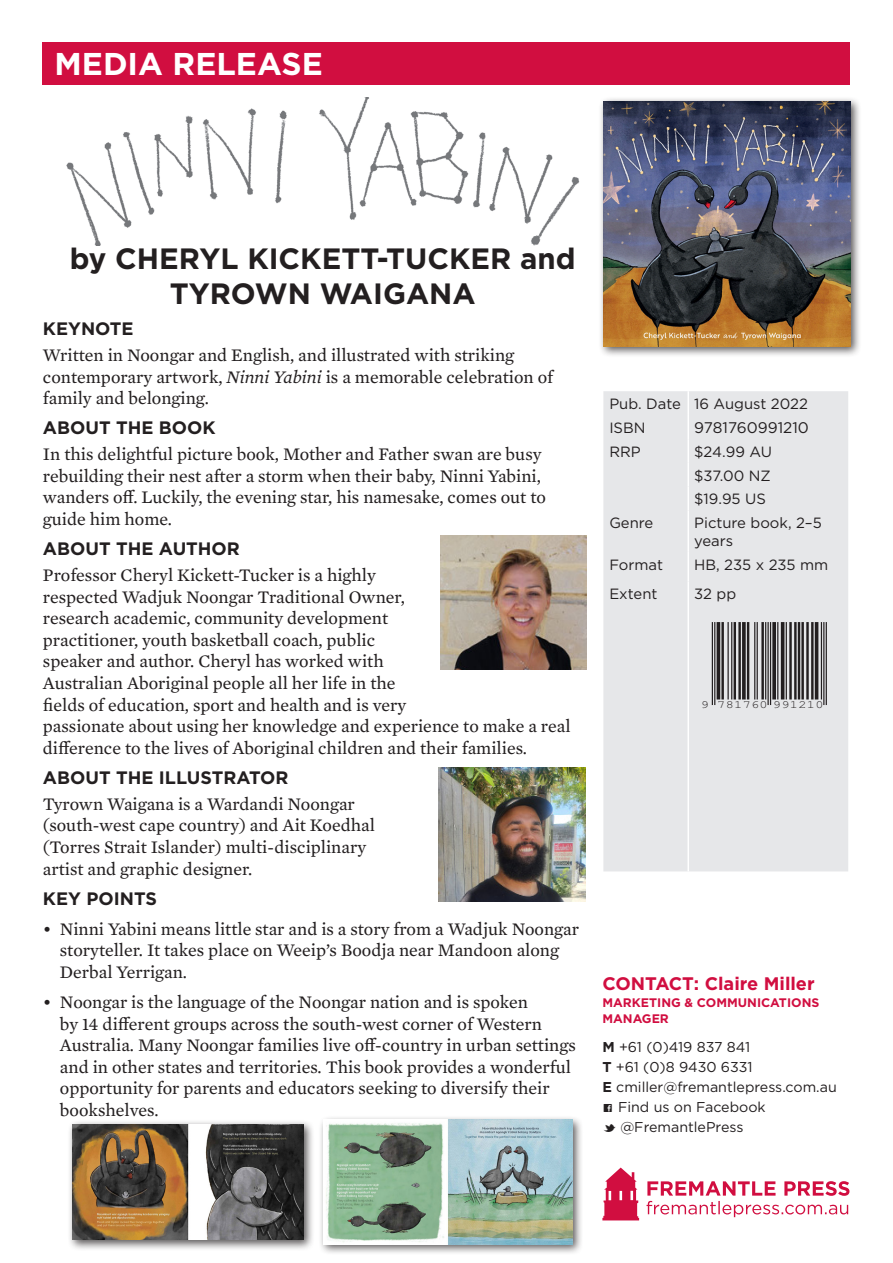
<style>
.page{position:relative;width:893px;height:1263px;background:#fff}
.page>*{position:absolute;margin:0;border:0;box-sizing:border-box;transform-origin:0 0}
.t1{font:700 31.5px "Gotham";color:#fff}
.Author{font:700 29.4px/35.2px "Gotham";color:#231f20;text-align:center}
.t2{font:700 18.15px "Gotham";color:#d10e40}
.Body_Copy{font:18px/21.6px "Mercury Text G2";color:#231f20}
.Body_Copy-2{font:700 18px "Gotham";color:#231f20}
.Specs_Entries{font:15.3px "Gotham";color:#231f20}
.Specs_Entries-2{font:14.85px/17.9px "Gotham";color:#231f20}
.BC_Tabs{font:14.25px/19.8px "Gotham";color:#231f20}
.t3{font:700 12.45px/15.9px "Gotham";color:#d10e40}
.t4{font:11.1px "Helvetica";letter-spacing:.025em;color:#231f20;scale:1.23 1}
.s1{font-style:italic}
.s2{font-weight:700}
.s3{font-family:"Social Logos"}
</style>
<div class="page">
<div style="left:43px;top:43px;width:807px;height:42px;background:#d10e40"></div>
<div style="left:598px;top:96px;width:264px;height:262px;background:#231f20;opacity:.75"></div>
<img style="left:603px;top:102px;width:247px;height:245px">
<svg style="left:646px;top:1181px;width:203px;height:36px"></svg>
<svg style="left:602px;top:1167px;width:37px;height:53px"></svg>
<div style="left:603px;top:391px;width:245px;height:480px;background:#e6e7e9"></div>
<hr style="left:687px;top:391px;width:2px;height:24px;background:#fff">
<hr style="left:687px;top:415px;width:2px;height:24px;background:#fff">
<hr style="left:687px;top:439px;width:2px;height:24px;background:#fff">
<hr style="left:687px;top:463px;width:2px;height:24px;background:#fff">
<hr style="left:687px;top:487px;width:2px;height:23px;background:#fff">
<hr style="left:687px;top:510px;width:2px;height:42px;background:#fff">
<hr style="left:687px;top:552px;width:2px;height:30px;background:#fff">
<hr style="left:687px;top:582px;width:2px;height:289px;background:#fff">
<hr style="left:712px;top:622px;width:1px;height:83px;background:#231f20">
<hr style="left:714px;top:622px;width:1px;height:83px;background:#231f20">
<hr style="left:717px;top:622px;width:3px;height:77px;background:#231f20">
<hr style="left:722px;top:622px;width:2px;height:77px;background:#231f20">
<hr style="left:728px;top:622px;width:1px;height:77px;background:#231f20">
<hr style="left:731px;top:622px;width:1px;height:77px;background:#231f20">
<hr style="left:734px;top:622px;width:2px;height:77px;background:#231f20">
<hr style="left:738px;top:622px;width:3px;height:77px;background:#231f20">
<hr style="left:742px;top:622px;width:3px;height:77px;background:#231f20">
<hr style="left:747px;top:622px;width:2px;height:77px;background:#231f20">
<hr style="left:754px;top:622px;width:1px;height:77px;background:#231f20">
<hr style="left:757px;top:622px;width:1px;height:77px;background:#231f20">
<hr style="left:762px;top:622px;width:2px;height:77px;background:#231f20">
<hr style="left:765px;top:622px;width:1px;height:77px;background:#231f20">
<hr style="left:768px;top:622px;width:1px;height:83px;background:#231f20">
<hr style="left:770px;top:622px;width:1px;height:83px;background:#231f20">
<svg style="left:772px;top:622px;width:4px;height:77px"></svg>
<hr style="left:777px;top:622px;width:1px;height:77px;background:#231f20">
<hr style="left:781px;top:622px;width:3px;height:77px;background:#231f20">
<hr style="left:786px;top:622px;width:1px;height:77px;background:#231f20">
<hr style="left:789px;top:622px;width:3px;height:77px;background:#231f20">
<hr style="left:794px;top:622px;width:2px;height:77px;background:#231f20">
<hr style="left:798px;top:622px;width:2px;height:77px;background:#231f20">
<hr style="left:802px;top:622px;width:2px;height:77px;background:#231f20">
<hr style="left:806px;top:622px;width:3px;height:77px;background:#231f20">
<hr style="left:811px;top:622px;width:2px;height:77px;background:#231f20">
<hr style="left:815px;top:622px;width:3px;height:77px;background:#231f20">
<hr style="left:821px;top:622px;width:1px;height:77px;background:#231f20">
<hr style="left:823px;top:622px;width:1px;height:83px;background:#231f20">
<hr style="left:826px;top:622px;width:1px;height:83px;background:#231f20">
<img style="left:66px;top:97px;width:514px;height:149px">
<img style="left:440px;top:535px;width:147px;height:135px">
<div style="left:67px;top:1119px;width:247px;height:132px;background:#231f20;opacity:.75"></div>
<img style="left:72px;top:1124px;width:231px;height:116px">
<div style="left:318px;top:1115px;width:265px;height:141px;background:#231f20;opacity:.75"></div>
<img style="left:323px;top:1120px;width:249px;height:124px">
<img style="left:439px;top:767px;width:146px;height:135px">
<p class="t1" style="left:55px;top:43px;width:270px">MEDIA RELEASE</p>
<p class="Author" style="left:70px;top:241px;width:507px">by CHERYL KICKETT-TUCKER and<br>TYROWN WAIGANA</p>
<h1 class="Body_Copy-2" style="left:43px;top:317px;width:92px">KEYNOTE</h1>
<p class="Body_Copy" style="left:43px;top:343px;width:512px">Written in Noongar and English, and illustrated with striking contemporary artwork, <span class="s1">Ninni Yabini</span> is a memorable celebration of family and belonging.</p>
<h1 class="Body_Copy-2" style="left:43px;top:416px;width:174px">ABOUT THE BOOK</h1>
<p class="Body_Copy" style="left:43px;top:442px;width:504px">In this delightful picture book, Mother and Father swan are busy rebuilding their nest after a storm when their baby, Ninni Yabini, wanders off. Luckily, the evening star, his namesake, comes out to guide him home.</p>
<p class="Body_Copy-2" style="left:43px;top:537px;width:199px">ABOUT THE AUTHOR</p>
<p class="Body_Copy" style="left:43px;top:563px;width:529px">Professor Cheryl Kickett-Tucker is a highly<br>respected Wadjuk Noongar Traditional Owner,<br>research academic, community development<br>practitioner, youth basketball coach, public<br>speaker and author. Cheryl has worked with<br>Australian Aboriginal people all her life in the<br>fields of education, sport and health and is very<br>passionate about using her knowledge and experience to make a real difference to the lives of Aboriginal children and their families.</p>
<p class="Body_Copy-2" style="left:43px;top:765px;width:247px">ABOUT THE ILLUSTRATOR</p>
<p class="Body_Copy" style="left:43px;top:792px;width:333px">Tyrown Waigana is a Wardandi Noongar (south-west cape country) and Ait Koedhal (Torres Strait Islander) multi-disciplinary artist and graphic designer.</p>
<p class="Body_Copy-2" style="left:43px;top:886px;width:115px">KEY POINTS</p>
<p class="Body_Copy" style="left:60px;top:917px;width:521px;text-indent:-17px">• Ninni Yabini means little star and is a story from a Wadjuk Noongar storyteller. It takes place on Weeip’s Boodja near Mandoon along<br>Derbal Yerrigan.</p>
<p class="Body_Copy" style="left:60px;top:990px;width:517px;text-indent:-17px">• Noongar is the language of the Noongar nation and is spoken<br>by 14 different groups across the south-west corner of Western Australia. Many Noongar families live off-country in urban settings and in other states and territories. This book provides a wonderful opportunity for parents and educators seeking to diversify their bookshelves.</p>
<p class="Specs_Entries-2" style="left:609px;top:394px;width:73px">Pub. Date</p>
<p class="Specs_Entries-2" style="left:694px;top:394px;width:115px">16 August 2022</p>
<p class="Specs_Entries-2" style="left:609px;top:418px;width:38px">ISBN</p>
<p class="Specs_Entries" style="left:694px;top:418px;width:116px">9781760991210</p>
<p class="Specs_Entries-2" style="left:609px;top:442px;width:33px">RRP</p>
<p class="Specs_Entries-2" style="left:694px;top:442px;width:79px">$24.99 AU</p>
<p class="Specs_Entries-2" style="left:694px;top:466px;width:78px">$37.00 NZ</p>
<p class="Specs_Entries-2" style="left:694px;top:490px;width:73px">$19.95 US</p>
<p class="Specs_Entries-2" style="left:609px;top:514px;width:46px">Genre</p>
<p class="Specs_Entries-2" style="left:694px;top:514px;width:129px">Picture book, 2–5 years</p>
<p class="Specs_Entries-2" style="left:609px;top:555px;width:55px">Format</p>
<p class="Specs_Entries-2" style="left:694px;top:555px;width:136px">HB, 235 x 235 mm</p>
<p class="Specs_Entries-2" style="left:609px;top:585px;width:50px">Extent</p>
<p class="Specs_Entries-2" style="left:694px;top:585px;width:44px">32 pp</p>
<p class="t4" style="left:701px;top:698px;width:101px">9 781760 991210</p>
<p class="t2" style="left:602px;top:971px;width:214px">CONTACT: Claire Miller</p>
<p class="t3" style="left:602px;top:995px;width:218px">MARKETING &amp; COMMUNICATIONS<br>MANAGER</p>
<p class="BC_Tabs" style="left:602px;top:1037px;width:149px"><span class="s2">M</span> +61 (0)419 837 841</p>
<p class="BC_Tabs" style="left:602px;top:1057px;width:152px"><span class="s2">T</span> +61 (0)8 9430 6331</p>
<p class="BC_Tabs" style="left:602px;top:1077px;width:236px"><span class="s2">E</span> cmiller@fremantlepress.com.au</p>
<p class="BC_Tabs" style="left:602px;top:1096px;width:165px"><span class="s3">C</span> Find us on Facebook<br><span class="s3">M</span> @FremantlePress</p>
</div>
